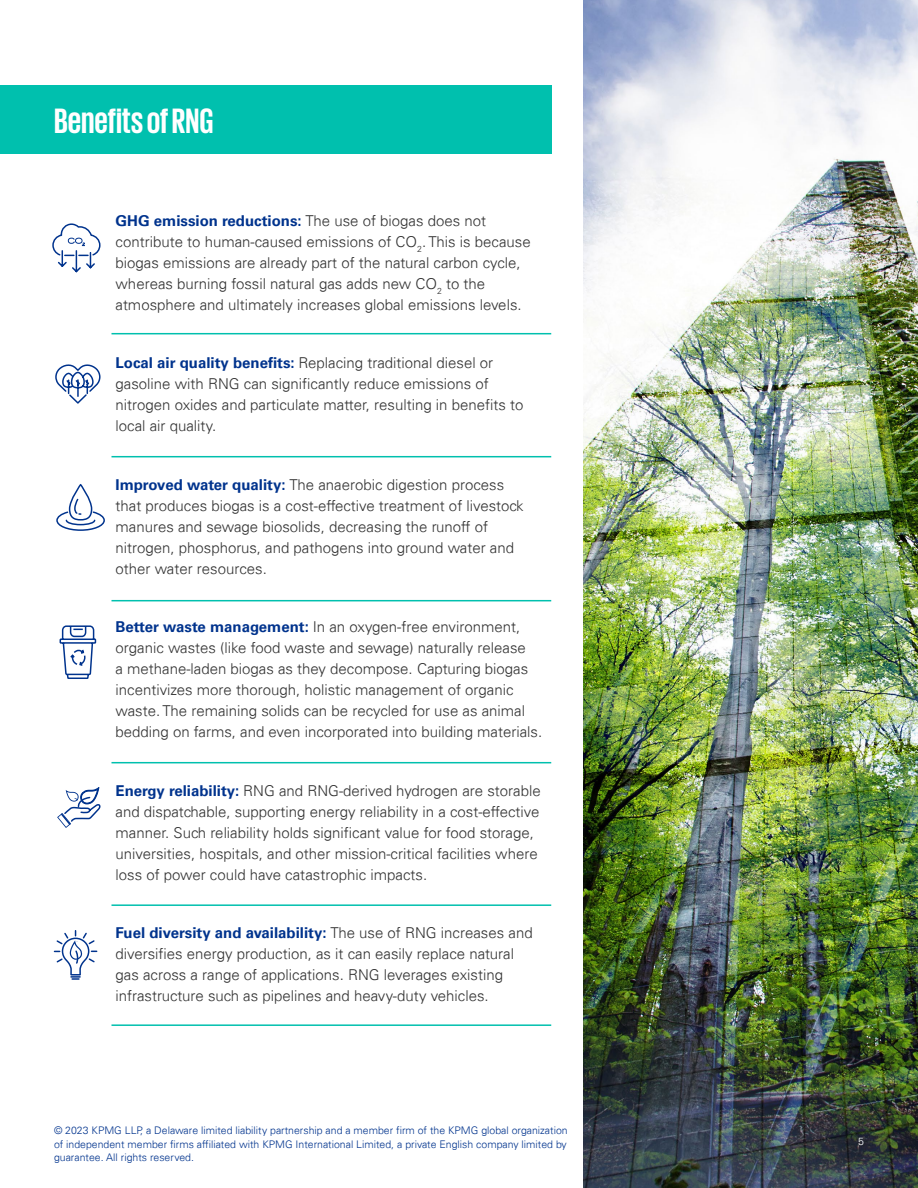
<style>
.page{position:relative;width:918px;height:1188px;background:#fff}
.page>*{position:absolute;margin:0;border:0;box-sizing:border-box;transform-origin:0 0}
.t1{font:700 36px "KPMG";color:#fff}
.t2{font:300 15px/21px "Univers 45";color:#333}
.t3{font:700 15px "Univers 65";color:#00338d}
.t4{font:300 10.5px/13.5px "Univers 45";color:#00338d;text-align:justify}
.t5{font:300 10.5px "Univers 45";color:#fff}
.s1{font-family:"Univers 45";font-weight:300;color:#333}
.s2{font-family:"Univers 65";font-weight:700;color:#00338d}
</style>
<div class="page">
<img style="left:584px;top:0;width:334px;height:1188px">
<svg style="left:56px;top:485px;width:49px;height:46px"></svg>
<svg style="left:55px;top:364px;width:46px;height:40px"></svg>
<svg style="left:59px;top:625px;width:38px;height:54px"></svg>
<svg style="left:57px;top:787px;width:44px;height:41px"></svg>
<svg style="left:53px;top:930px;width:45px;height:50px"></svg>
<svg style="left:52px;top:223px;width:49px;height:50px"></svg>
<div style="left:0;top:85px;width:551px;height:69px;background:#00c0ae"></div>
<hr style="left:111px;top:333px;width:440px;height:1px;background:#00c0ae">
<hr style="left:111px;top:456px;width:440px;height:1px;background:#00c0ae">
<hr style="left:111px;top:600px;width:440px;height:1px;background:#00c0ae">
<hr style="left:111px;top:762px;width:440px;height:1px;background:#00c0ae">
<hr style="left:111px;top:904px;width:440px;height:2px;background:#00c0ae">
<hr style="left:111px;top:1024px;width:440px;height:2px;background:#00c0ae">
<h1 class="t1" style="left:54px;top:103px;width:161px">Benefits of RNG</h1>
<p class="t3" style="left:116px;top:212px;width:372px">GHG emission reductions: <span class="s1">The use of biogas does not</span></p>
<p class="t2" style="left:116px;top:231px;width:417px">contribute to human-caused emissions of CO<sub>2</sub>. This is because biogas emissions are already part of the natural carbon cycle, whereas burning fossil natural gas adds new CO<sub>2</sub> to the atmosphere and ultimately increases global emissions levels.</p>
<p class="t2" style="left:116px;top:352px;width:409px"><span class="s2">Local air quality benefits:</span> Replacing traditional diesel or gasoline with RNG can significantly reduce emissions of nitrogen oxides and particulate matter, resulting in benefits to local air quality.</p>
<p class="t2" style="left:116px;top:474px;width:410px"><span class="s2">Improved water quality:</span> The anaerobic digestion process that produces biogas is a cost-effective treatment of livestock manures and sewage biosolids, decreasing the runoff of nitrogen, phosphorus, and pathogens into ground water and other water resources.</p>
<p class="t2" style="left:116px;top:616px;width:428px"><span class="s2">Better waste management:</span> In an oxygen-free environment, organic wastes (like food waste and sewage) naturally release<br>a methane-laden biogas as they decompose. Capturing biogas incentivizes more thorough, holistic management of organic waste. The remaining solids can be recycled for use as animal bedding on farms, and even incorporated into building materials.</p>
<p class="t2" style="left:116px;top:780px;width:427px"><span class="s2">Energy reliability:</span> RNG and RNG-derived hydrogen are storable and dispatchable, supporting energy reliability in a cost-effective manner. Such reliability holds significant value for food storage, universities, hospitals, and other mission-critical facilities where loss of power could have catastrophic impacts.</p>
<p class="t3" style="left:116px;top:924px;width:419px">Fuel diversity and availability: <span class="s1">The use of RNG increases and</span></p>
<p class="t2" style="left:116px;top:943px;width:400px">diversifies energy production, as it can easily replace natural gas across a range of applications. RNG leverages existing infrastructure such as pipelines and heavy-duty vehicles.</p>
<p class="t4" style="left:54px;top:1124px;width:515px">© 2023 KPMG LLP, a Delaware limited liability partnership and a member firm of the KPMG global organization of independent member firms affiliated with KPMG International Limited, a private English company limited by guarantee. All rights reserved.</p>
<p class="t5" style="left:858px;top:1135px;width:7px">5</p>
</div>
